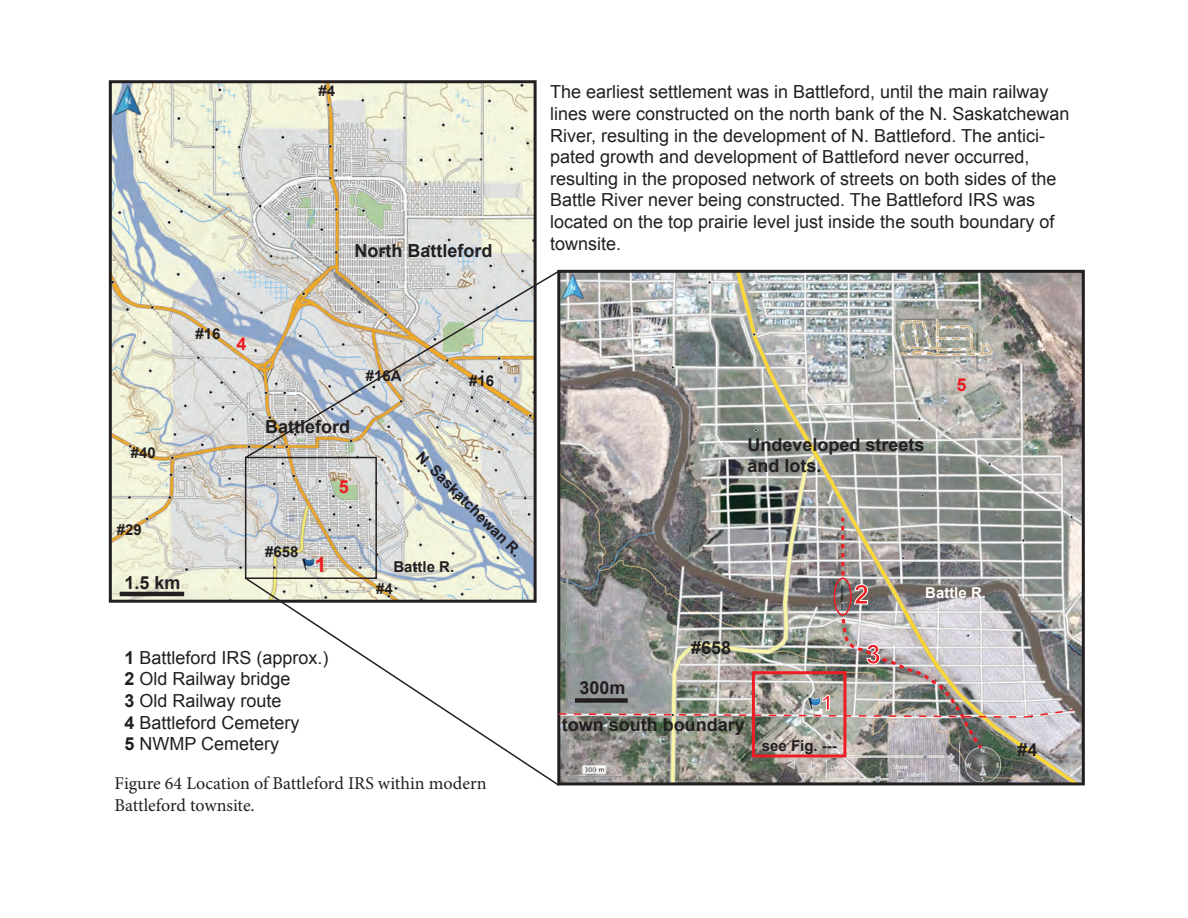
<style>
.page{position:relative;width:1188px;height:918px;background:#fff}
.page>*{position:absolute;margin:0;border:0;box-sizing:border-box;transform-origin:0 0}
.t1{font:700 27px "Arial";color:#ee1d23}
.t2{font:700 21px "Arial";color:#ee1d23}
.t3{font:18px/21.6px "Arial";color:#231f20}
.t4{font:700 18px/21.6px "Arial";color:#231f20}
.t5{font:18px/21.6px "Minion Pro";color:#231f20}
.t6{font:700 18px "Arial";color:#ee1d23}
.t7{font:700 15px "Arial";color:#231f20}
.t8{font:700 15px "Arial";color:#fff}
.s1{font-weight:700}
</style>
<div class="page">
<img style="left:561px;top:274px;width:520px;height:507px">
<img style="left:113px;top:84px;width:420px;height:515px">
<hr style="left:120px;top:592px;width:64px;height:4px;background:#231f20">
<div style="left:245px;top:457px;width:132px;height:122px;border:2px solid #231f20"></div>
<div style="left:557px;top:270px;width:528px;height:515px;border:3px solid #231f20"></div>
<div style="left:109px;top:80px;width:428px;height:523px;border:3px solid #231f20"></div>
<svg style="left:244px;top:576px;width:317px;height:210px"></svg>
<img style="left:244px;top:269px;width:317px;height:191px">
<div style="left:752px;top:671px;width:94px;height:86px;border:3px solid #ee1d23"></div>
<div style="left:834px;top:577px;width:18px;height:39px;border:2px solid #ee1d23;border-radius:50%"></div>
<svg style="left:841px;top:518px;width:3px;height:57px"></svg>
<svg style="left:854px;top:584px;width:14px;height:20px"></svg>
<img style="left:557px;top:615px;width:518px;height:137px">
<div style="left:575px;top:698px;width:53px;height:5px;background:#231f20"></div>
<p class="t7" style="left:318px;top:81px;width:18px">#4</p>
<p class="t4" style="left:354px;top:241px;width:139px">North Battleford</p>
<p class="t7" style="left:195px;top:324px;width:27px">#16</p>
<p class="t6" style="left:237px;top:332px;width:12px">4</p>
<p class="t7" style="left:131px;top:442px;width:27px">#40</p>
<p class="t7" style="left:117px;top:519px;width:27px">#29</p>
<p class="t4" style="left:125px;top:573px;width:58px">1.5 km</p>
<p class="t4" style="left:265px;top:416px;width:86px">Battleford</p>
<p class="t6" style="left:339px;top:475px;width:12px">5</p>
<p class="t7" style="left:265px;top:542px;width:35px">#658</p>
<p class="t2" style="left:315px;top:551px;width:13px">1</p>
<p class="t7" style="left:366px;top:366px;width:37px">#16A</p>
<p class="t7" style="left:469px;top:371px;width:27px">#16</p>
<p class="t7" style="left:426px;top:447px;width:143px;rotate:45deg">N. Saskatchewan R.</p>
<p class="t7" style="left:393px;top:557px;width:62px">Battle R.</p>
<p class="t7" style="left:376px;top:579px;width:18px">#4</p>
<p class="t3" style="left:125px;top:647px;width:206px"><span class="s1">1</span> Battleford IRS (approx.)<br><span class="s1">2</span> Old Railway bridge<br><span class="s1">3</span> Old Railway route<br><span class="s1">4</span> Battleford Cemetery<br><span class="s1">5</span> NWMP Cemetery</p>
<p class="t5" style="left:114px;top:773px;width:374px">Figure 64 Location of Battleford IRS within modern<br>Battleford townsite.</p>
<p class="t3" style="left:550px;top:81px;width:521px">The earliest settlement was in Battleford, until the main railway lines were constructed on the north bank of the N. Saskatchewan River, resulting in the development of N. Battleford. The antici&shy;pated growth and development of Battleford never occurred, resulting in the proposed network of streets on both sides of the Battle River never being constructed. The Battleford IRS was located on the top prairie level just inside the south boundary of townsite.</p>
<p class="t4" style="left:747px;top:434px;width:179px">Undeveloped streets and lots.</p>
<p class="t6" style="left:957px;top:373px;width:12px">5</p>
<p class="t4" style="left:579px;top:677px;width:48px">300m</p>
<p class="t4" style="left:691px;top:637px;width:42px">#658</p>
<p class="t4" style="left:562px;top:715px;width:185px">town south boundary</p>
<p class="t2" style="left:821px;top:689px;width:13px">1</p>
<p class="t7" style="left:762px;top:736px;width:77px">see Fig. ---</p>
<p class="t1" style="left:854px;top:577px;width:17px">2</p>
<p class="t1" style="left:866px;top:636px;width:17px">3</p>
<p class="t8" style="left:925px;top:582px;width:62px">Battle R.</p>
<p class="t4" style="left:1017px;top:739px;width:22px">#4</p>
</div>
